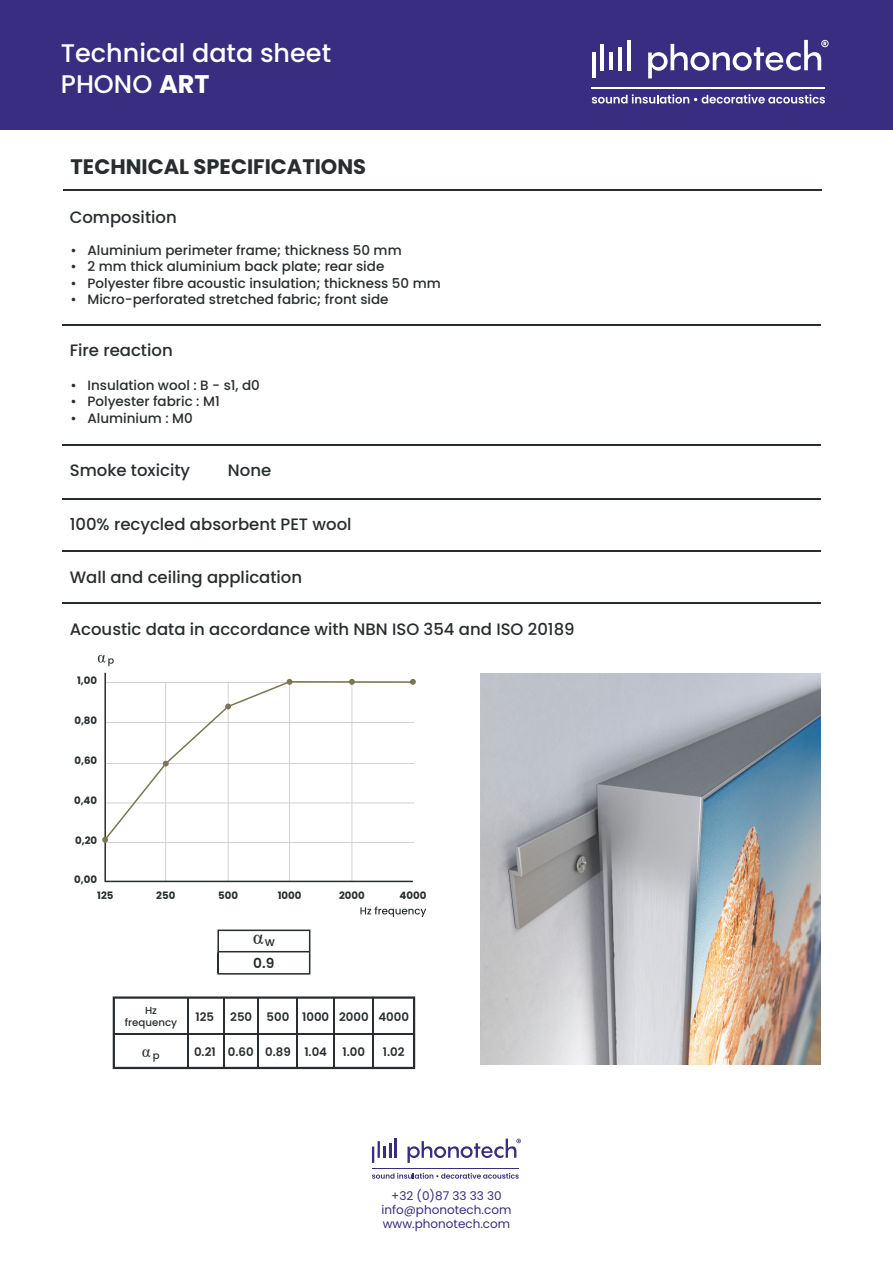
<style>
.page{position:relative;width:893px;height:1263px;background:#fff}
.page>*{position:absolute;margin:0;border:0;box-sizing:border-box;transform-origin:0 0}
.t1{font:500 25.5px/30.6px "Poppins";color:#fff}
.t2{font:700 21px "Poppins";color:#292d2f}
.t3{font:20.55px "Times New Roman";color:#292d2f}
.t4{font:16.95px "Times New Roman";color:#292d2f}
.t5{font:500 16.5px "Poppins";color:#292d2f}
.t6{font:600 13.8px "Poppins";color:#292d2f}
.t7{font:500 13.5px "Poppins";color:#292d2f}
.t8{font:12px/14.4px "Poppins";color:#382d80;text-align:center}
.t9{font:600 11.7px "Poppins";color:#292d2f}
.t10{font:700 10.2px "Poppins";color:#292d2f}
.t11{font:500 10.2px/12.3px "Poppins";color:#292d2f;text-align:center}
.s1{font-weight:700}
</style>
<div class="page">
<div style="left:0;top:0;width:893px;height:130px;background:#382d80"></div>
<hr style="left:63px;top:189px;width:759px;height:2px;background:#292d2f">
<hr style="left:62px;top:324px;width:759px;height:2px;background:#292d2f">
<hr style="left:62px;top:444px;width:759px;height:1px;background:#292d2f">
<svg style="left:407px;top:1138px;width:114px;height:25px"></svg>
<svg style="left:372px;top:1141px;width:19px;height:22px"></svg>
<hr style="left:394px;top:1138px;width:3px;height:20px;background:#392d80">
<svg style="left:372px;top:1173px;width:147px;height:6px"></svg>
<hr style="left:372px;top:1168px;width:147px;height:1px;background:#392d80">
<hr style="left:62px;top:498px;width:759px;height:1px;background:#292d2f">
<hr style="left:62px;top:550px;width:759px;height:2px;background:#292d2f">
<hr style="left:62px;top:603px;width:759px;height:1px;background:#292d2f">
<svg style="left:360px;top:906px;width:66px;height:11px"></svg>
<svg style="left:98px;top:655px;width:16px;height:11px"></svg>
<svg style="left:104px;top:673px;width:309px;height:209px"></svg>
<svg style="left:105px;top:685px;width:308px;height:152px"></svg>
<svg style="left:102px;top:837px;width:312px;height:6px"></svg>
<svg style="left:105px;top:761px;width:309px;height:5px"></svg>
<svg style="left:225px;top:704px;width:6px;height:5px"></svg>
<svg style="left:105px;top:679px;width:311px;height:6px"></svg>
<svg style="left:217px;top:929px;width:93px;height:45px"></svg>
<svg style="left:113px;top:996px;width:302px;height:73px"></svg>
<hr style="left:187px;top:997px;width:2px;height:71px;background:#292d2f">
<hr style="left:223px;top:997px;width:1px;height:71px;background:#292d2f">
<hr style="left:257px;top:997px;width:2px;height:71px;background:#292d2f">
<hr style="left:296px;top:997px;width:1px;height:71px;background:#292d2f">
<hr style="left:333px;top:997px;width:2px;height:71px;background:#292d2f">
<hr style="left:373px;top:997px;width:1px;height:71px;background:#292d2f">
<hr style="left:114px;top:1033px;width:300px;height:1px;background:#292d2f">
<img style="left:481px;top:674px;width:340px;height:391px">
<svg style="left:648px;top:40px;width:181px;height:38px"></svg>
<hr style="left:601px;top:44px;width:3px;height:26px;background:#fff">
<hr style="left:610px;top:53px;width:3px;height:17px;background:#fff">
<hr style="left:618px;top:47px;width:4px;height:23px;background:#fff">
<hr style="left:627px;top:40px;width:4px;height:30px;background:#fff">
<svg style="left:592px;top:94px;width:233px;height:10px"></svg>
<hr style="left:592px;top:87px;width:233px;height:1px;background:#fff">
<hr style="left:592px;top:53px;width:3px;height:25px;background:#fff">
<h1 class="t1" style="left:61px;top:38px;width:272px">Technical data sheet<br>PHONO <span class="s1">ART</span></h1>
<h2 class="t2" style="left:71px;top:154px;width:297px">TECHNICAL SPECIFICATIONS</h2>
<p class="t5" style="left:70px;top:208px;width:109px">Composition</p>
<p class="t7" style="left:70px;top:243px;width:333px">• Aluminium perimeter frame; thickness 50 mm</p>
<p class="t7" style="left:70px;top:259px;width:315px">• 2 mm thick aluminium back plate; rear side</p>
<p class="t7" style="left:70px;top:275px;width:372px">• Polyester fibre acoustic insulation; thickness 50 mm</p>
<p class="t7" style="left:70px;top:291px;width:320px">• Micro-perforated stretched fabric; front side</p>
<p class="t5" style="left:70px;top:341px;width:104px">Fire reaction</p>
<p class="t7" style="left:70px;top:378px;width:191px">• Insulation wool : B - s1, d0</p>
<p class="t7" style="left:70px;top:394px;width:151px">• Polyester fabric : M1</p>
<p class="t7" style="left:70px;top:410px;width:124px">• Aluminium : M0</p>
<p class="t5" style="left:70px;top:461px;width:122px">Smoke toxicity</p>
<p class="t5" style="left:228px;top:461px;width:45px">None</p>
<p class="t5" style="left:70px;top:515px;width:283px">100% recycled absorbent PET wool</p>
<p class="t5" style="left:70px;top:567px;width:234px">Wall and ceiling application</p>
<p class="t5" style="left:70px;top:619px;width:507px">Acoustic data in accordance with NBN ISO 354 and ISO 20189</p>
<p class="t10" style="left:77px;top:675px;width:22px">1,00</p>
<p class="t10" style="left:74px;top:715px;width:24px">0,80</p>
<p class="t10" style="left:74px;top:755px;width:24px">0,60</p>
<p class="t10" style="left:74px;top:795px;width:25px">0,40</p>
<p class="t10" style="left:75px;top:834px;width:24px">0,20</p>
<p class="t10" style="left:74px;top:873px;width:24px">0,00</p>
<p class="t10" style="left:97px;top:889px;width:18px">125</p>
<p class="t10" style="left:156px;top:889px;width:21px">250</p>
<p class="t10" style="left:218px;top:889px;width:21px">500</p>
<p class="t10" style="left:278px;top:889px;width:25px">1000</p>
<p class="t10" style="left:339px;top:889px;width:27px">2000</p>
<p class="t10" style="left:399px;top:889px;width:28px">4000</p>
<h3 class="t3" style="left:253px;top:923px;width:24px">α<sub>w</sub></h3>
<p class="t11" style="left:125px;top:1004px;width:54px">Hz frequency</p>
<p class="t4" style="left:142px;top:1039px;width:19px">α<sub>p</sub></p>
<p class="t6" style="left:253px;top:955px;width:23px">0.9</p>
<p class="t9" style="left:196px;top:1010px;width:20px">125</p>
<p class="t9" style="left:230px;top:1010px;width:180px">250 500 1000 2000 4000</p>
<p class="t9" style="left:194px;top:1045px;width:134px">0.21 0.60 0.89 1.04</p>
<p class="t9" style="left:343px;top:1045px;width:24px">1.00</p>
<p class="t9" style="left:383px;top:1045px;width:23px">1.02</p>
<p class="t8" style="left:382px;top:1188px;width:131px">+32 (0)87 33 33 30 info@phonotech.com www.phonotech.com</p>
</div>
